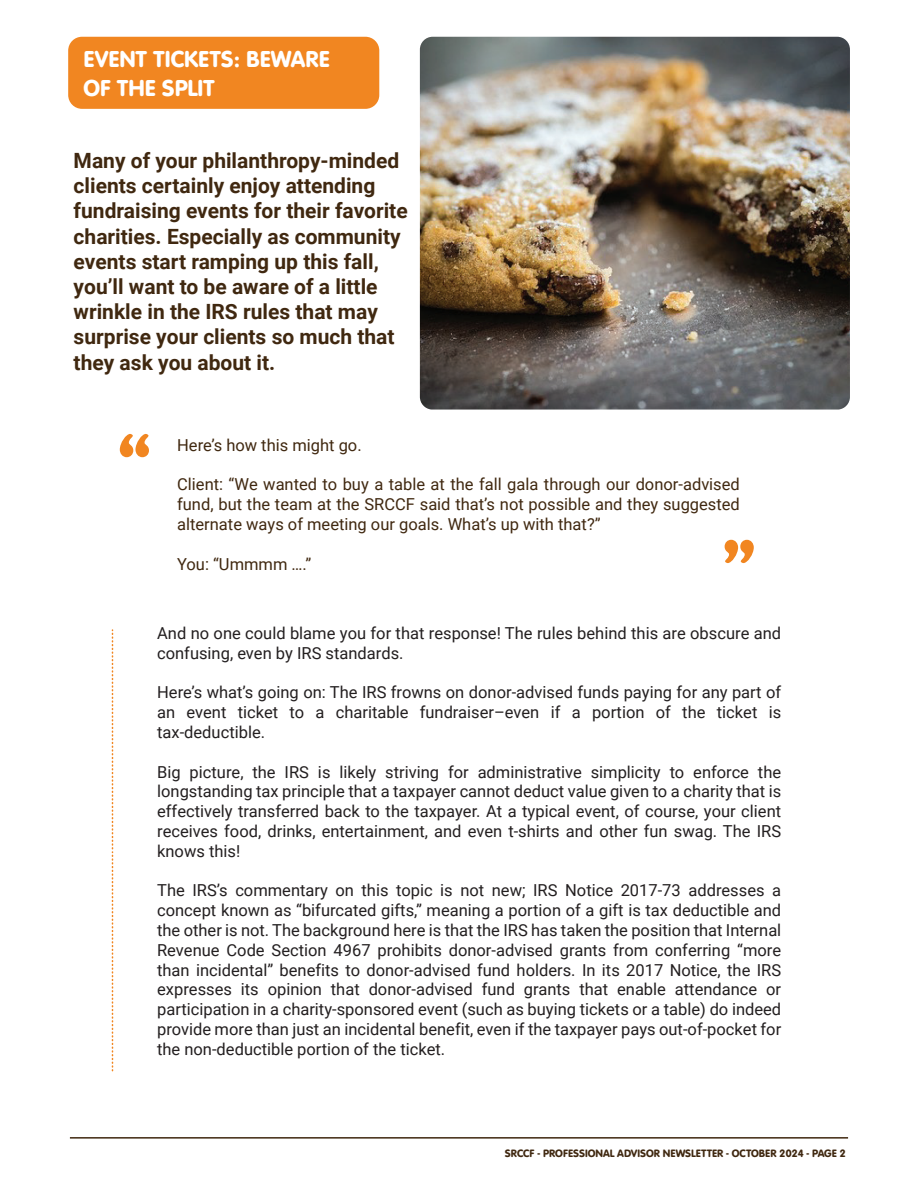
<style>
.page{position:relative;width:918px;height:1188px;background:#fff}
.page>*{position:absolute;margin:0;border:0;box-sizing:border-box;transform-origin:0 0}
.t1{font:57.6px "Cooper Black Std";color:#f18621}
.t2{font:24px/28.8px "VAG Rundschrift D";letter-spacing:-.005em;color:#fff}
.t3{font:700 21px/25.2px "Roboto";color:#402810}
.t4{font:16.5px/19.8px "Roboto";color:#231f20;text-align:justify}
.t5{font:16.5px/19.8px "Roboto";color:#402810;text-align:justify}
.t6{font:11.25px "VAG Rundschrift D";color:#402810}
</style>
<div class="page">
<img style="left:420px;top:37px;width:430px;height:373px">
<svg style="left:112px;top:629px;width:1px;height:442px"></svg>
<div style="left:68px;top:37px;width:311px;height:72px;background:#f18621;border-radius:14px"></div>
<hr style="left:70px;top:1137px;width:778px;height:2px;background:#402810">
<h2 class="t2" style="left:83px;top:45px;width:248px">EVENT TICKETS: BEWARE<br>OF THE SPLIT</h2>
<p class="t3" style="left:74px;top:147px;width:336px">Many of your philanthropy-minded clients certainly enjoy attending fundraising events for their favorite charities. Especially as community events start ramping up this fall, you’ll want to be aware of a little wrinkle in the IRS rules that may surprise your clients so much that they ask you about it.</p>
<h1 class="t1" style="left:117px;top:420px;width:35px">“</h1>
<p class="t5" style="left:177px;top:434px;width:186px">Here’s how this might go.</p>
<p class="t5" style="left:177px;top:474px;width:564px">Client: “We wanted to buy a table at the fall gala through our donor-advised fund, but the team at the SRCCF said that’s not possible and they suggested alternate ways of meeting our goals. What’s up with that?”</p>
<p class="t5" style="left:177px;top:553px;width:136px">You: “Ummmm ….”</p>
<h1 class="t1" style="left:722px;top:526px;width:35px">”</h1>
<p class="t4" style="left:157px;top:623px;width:626px">And no one could blame you for that response! The rules behind this are obscure and confusing, even by IRS standards.</p>
<p class="t4" style="left:157px;top:682px;width:626px">Here’s what’s going on: The IRS frowns on donor-advised funds paying for any part of an event ticket to a charitable fundraiser–even if a portion of the ticket is tax-deductible.</p>
<p class="t4" style="left:157px;top:761px;width:626px">Big picture, the IRS is likely striving for administrative simplicity to enforce the longstanding tax principle that a taxpayer cannot deduct value given to a charity that is effectively transferred back to the taxpayer. At a typical event, of course, your client receives food, drinks, entertainment, and even t-shirts and other fun swag. The IRS knows this!</p>
<p class="t4" style="left:157px;top:880px;width:626px">The IRS’s commentary on this topic is not new; IRS Notice 2017-73 addresses a concept known as “bifurcated gifts,” meaning a portion of a gift is tax deductible and the other is not. The background here is that the IRS has taken the position that Internal Revenue Code Section 4967 prohibits donor-advised grants from conferring “more than incidental” benefits to donor-advised fund holders. In its 2017 Notice, the IRS expresses its opinion that donor-advised fund grants that enable attendance or participation in a charity-sponsored event (such as buying tickets or a table) do indeed provide more than just an incidental benefit, even if the taxpayer pays out-of-pocket for the non-deductible portion of the ticket.</p>
<p class="t6" style="left:505px;top:1147px;width:342px">SRCCF - PROFESSIONAL ADVISOR NEWSLETTER - OCTOBER 2024 - PAGE 2</p>
</div>
